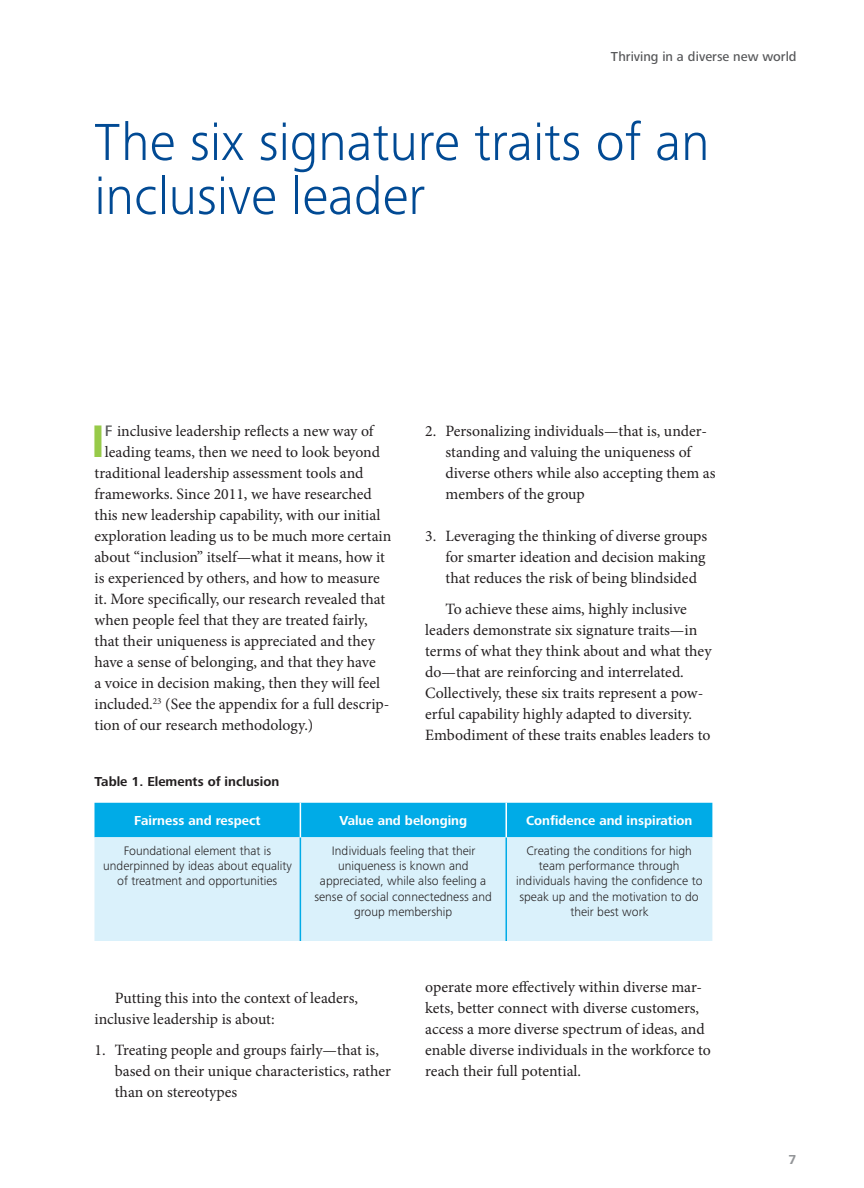
<style>
.page{position:relative;width:864px;height:1188px;background:#fff}
.page>*{position:absolute;margin:0;border:0;box-sizing:border-box;transform-origin:0 0}
.heading1{font:300 54px/54px "Frutiger Next Pro";color:#014a94}
.body-dropcap{font:700 47.25px "Frutiger Next Pro";color:#97ca49}
.body-indent{font:15.75px/21px "Minion Pro";color:#231f20}
.body-dropcap-2{font:15.75px "Minion Pro";color:#231f20}
.table-title{font:700 13.5px "Frutiger Next Pro";color:#fff}
.figure-title{font:700 13.5px "Frutiger Next Pro";color:#231f20}
.t1{font:500 13.5px "Frutiger Next Pro";color:#57585a}
.t2{font:700 13.5px "Frutiger Next Pro";color:#939598}
.table-body{font:300 12.75px/15.3px "Frutiger Next Pro";color:#231f20;text-align:center}
.s1{font-family:"Frutiger Next Pro";font-weight:500;color:#57585a}
</style>
<div class="page">
<div style="left:94px;top:803px;width:618px;height:34px;background:#00abe7"></div>
<div style="left:94px;top:837px;width:618px;height:104px;background:#daf1fb"></div>
<hr style="left:300px;top:837px;width:1px;height:104px;background:#00abe7">
<hr style="left:506px;top:837px;width:1px;height:104px;background:#00abe7">
<hr style="left:300px;top:803px;width:1px;height:34px;background:#fff">
<hr style="left:506px;top:803px;width:1px;height:34px;background:#fff">
<p class="t1" style="left:611px;top:49px;width:187px">Thriving in a diverse new world</p>
<p class="heading1" style="left:94px;top:115px;width:617px">The six signature traits of an inclusive leader</p>
<p class="body-dropcap" style="left:91px;top:414px;width:15px">I</p>
<p class="body-dropcap-2" style="left:105px;top:420px;width:270px"><span class="s1">F</span> inclusive leadership reflects a new way of</p>
<p class="body-dropcap-2" style="left:105px;top:441px;width:277px">leading teams, then we need to look beyond</p>
<p class="body-dropcap-2" style="left:94px;top:462px;width:271px">traditional leadership assessment tools and</p>
<p class="body-dropcap-2" style="left:94px;top:483px;width:279px">frameworks. Since 2011, we have researched</p>
<p class="body-dropcap-2" style="left:94px;top:504px;width:288px">this new leadership capability, with our initial</p>
<p class="body-dropcap-2" style="left:94px;top:525px;width:298px">exploration leading us to be much more certain</p>
<p class="body-dropcap-2" style="left:94px;top:546px;width:292px">about “inclusion” itself—what it means, how it</p>
<p class="body-dropcap-2" style="left:94px;top:567px;width:287px">is experienced by others, and how to measure</p>
<p class="body-dropcap-2" style="left:94px;top:588px;width:292px">it. More specifically, our research revealed that</p>
<p class="body-dropcap-2" style="left:94px;top:609px;width:275px">when people feel that they are treated fairly,</p>
<p class="body-dropcap-2" style="left:94px;top:630px;width:282px">that their uniqueness is appreciated and they</p>
<p class="body-dropcap-2" style="left:94px;top:651px;width:283px">have a sense of belonging, and that they have</p>
<p class="body-dropcap-2" style="left:94px;top:672px;width:287px">a voice in decision making, then they will feel</p>
<p class="body-dropcap-2" style="left:94px;top:693px;width:296px">included.<sup>23</sup> (See the appendix for a full descrip-</p>
<p class="body-dropcap-2" style="left:94px;top:714px;width:220px">tion of our research methodology.)</p>
<p class="body-indent" style="left:446px;top:420px;width:272px;text-indent:-20px">2. Personalizing individuals—that is, under&shy;standing and valuing the uniqueness of diverse others while also accepting them as members of the group</p>
<p class="body-indent" style="left:446px;top:525px;width:263px;text-align:justify;text-indent:-20px">3. Leveraging the thinking of diverse groups for smarter ideation and decision making that reduces the risk of being blindsided</p>
<p class="body-indent" style="left:425px;top:599px;width:288px;text-indent:20px">To achieve these aims, highly inclusive leaders demonstrate six signature traits—in terms of what they think about and what they do—that are reinforcing and interrelated.<br>Collectively, these six traits represent a pow&shy;erful capability highly adapted to diversity.<br>Embodiment of these traits enables leaders to</p>
<p class="figure-title" style="left:94px;top:773px;width:186px">Table 1. Elements of inclusion</p>
<p class="table-title" style="left:134px;top:813px;width:128px">Fairness and respect</p>
<p class="table-title" style="left:339px;top:813px;width:129px">Value and belonging</p>
<p class="table-title" style="left:526px;top:813px;width:168px">Confidence and inspiration</p>
<p class="table-body" style="left:103px;top:843px;width:190px">Foundational element that is underpinned by ideas about equality of treatment and opportunities</p>
<p class="table-body" style="left:314px;top:843px;width:179px">Individuals feeling that their uniqueness is known and appreciated, while also feeling a sense of social connectedness and group membership</p>
<p class="table-body" style="left:516px;top:843px;width:188px">Creating the conditions for high team performance through individuals having the confidence to speak up and the motivation to do their best work</p>
<p class="body-indent" style="left:94px;top:987px;width:265px;text-indent:20px">Putting this into the context of leaders, inclusive leadership is about:</p>
<p class="body-indent" style="left:115px;top:1040px;width:278px;text-indent:-20px">1. Treating people and groups fairly—that is, based on their unique characteristics, rather than on stereotypes</p>
<p class="body-indent" style="left:425px;top:977px;width:287px">operate more effectively within diverse mar&shy;kets, better connect with diverse customers, access a more diverse spectrum of ideas, and enable diverse individuals in the workforce to reach their full potential.</p>
<p class="t2" style="left:789px;top:1152px;width:9px">7</p>
</div>
